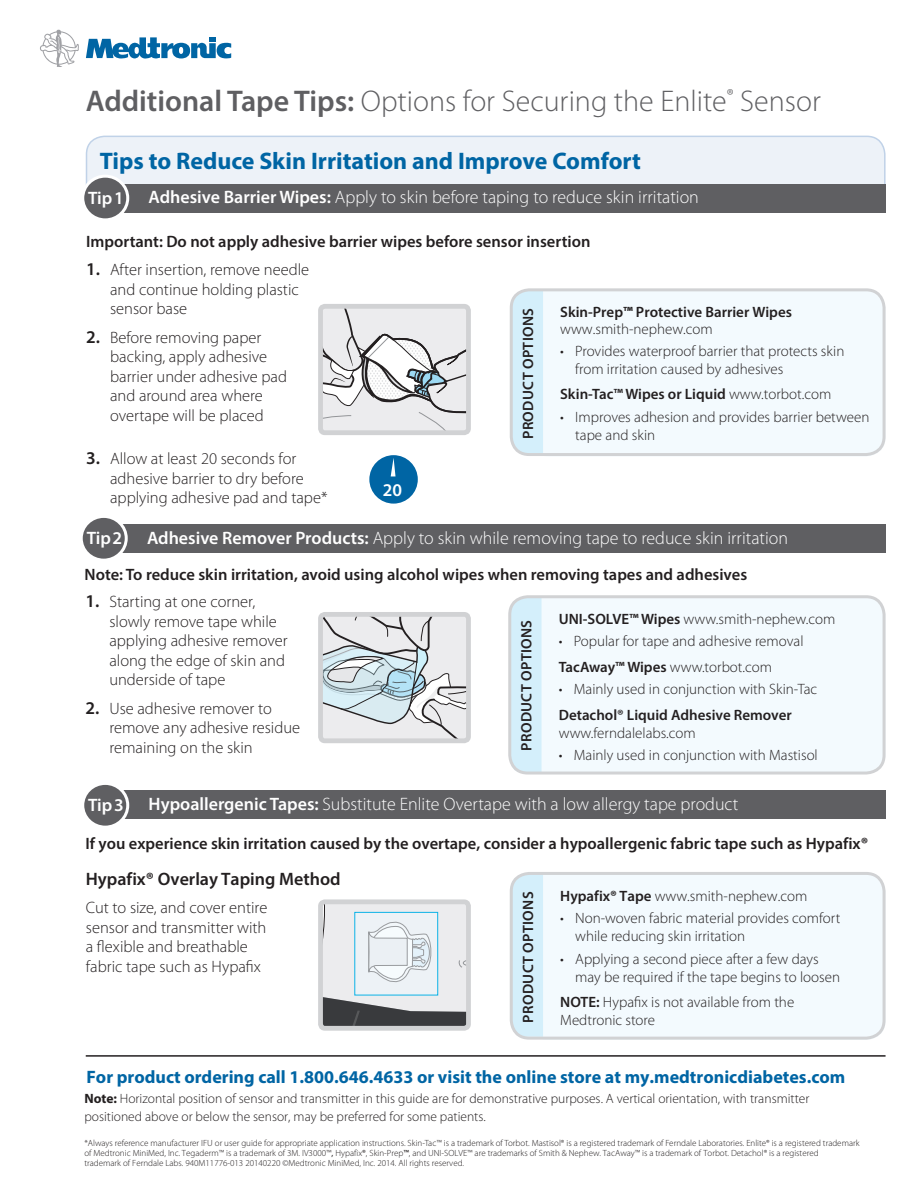
<style>
.page{position:relative;width:918px;height:1188px;background:#fff}
.page>*{position:absolute;margin:0;border:0;box-sizing:border-box;transform-origin:0 0}
.t1{font:300 30px "Myriad Pro";color:#5f5f62}
.t2{font:700 24px "Myriad Pro";color:#0065a4}
.t3{font:300 18px "Myriad Pro";color:#fff}
.t4{font:700 18px "Myriad Pro";color:#0065a4}
.t5{font:600 18px "Myriad Pro";color:#231f20}
.t6{font:600 18px "Myriad Pro";color:#fff}
.t7{font:300 16.5px/19.5px "Myriad Pro";color:#231f20}
.t8{font:600 16.5px "Myriad Pro";color:#231f20}
.t9{font:300 15px/18px "Myriad Pro";color:#231f20}
.t10{font:600 15px/16.5px "Myriad Pro";color:#231f20}
.t11{font:300 13.5px/17.7px "Myriad Pro";color:#231f20}
.t12{font:300 9px/10.4px "Myriad Pro";color:#231f20}
.s1{font-weight:600}
.s2{font-weight:600;font-size:18px}
.s3{font-weight:700}
.s4{font-weight:300}
.s5{font-weight:400}
</style>
<div class="page">
<div style="left:85px;top:135px;width:801px;height:50px;background:#edf2f8"></div>
<svg style="left:324px;top:310px;width:141px;height:119px"></svg>
<div style="left:318px;top:304px;width:153px;height:131px;border:5px solid #d1d2d4;border-radius:4px"></div>
<div style="left:104px;top:184px;width:782px;height:28px;background:#5f5f62"></div>
<div style="left:531px;top:291px;width:353px;height:164px;background:#f3fafe;border-radius:18px"></div>
<div style="left:514px;top:292px;width:29px;height:160px;background:#d4effb"></div>
<div style="left:510px;top:288px;width:376px;height:168px;border:3px solid #d1d2d4;border-radius:18px"></div>
<div style="left:369px;top:455px;width:49px;height:49px;background:#0065a4;border-radius:50%"></div>
<svg style="left:391px;top:458px;width:5px;height:18px"></svg>
<svg style="left:40px;top:30px;width:39px;height:37px"></svg>
<svg style="left:86px;top:37px;width:145px;height:22px"></svg>
<hr style="left:86px;top:1055px;width:800px;height:2px;background:#231f20">
<div style="left:83px;top:176px;width:45px;height:44px;background:#5f5f62;border-radius:50%"></div>
<div style="left:81px;top:175px;width:48px;height:46px;border:3px solid #fff;border-radius:50%"></div>
<div style="left:104px;top:790px;width:782px;height:29px;background:#5f5f62"></div>
<svg style="left:324px;top:905px;width:141px;height:120px;background:#cacfd3"></svg>
<div style="left:318px;top:899px;width:153px;height:132px;border:5px solid #d1d2d4;border-radius:4px"></div>
<div style="left:531px;top:875px;width:353px;height:164px;background:#f3fafe;border-radius:18px"></div>
<div style="left:512px;top:876px;width:31px;height:160px;background:#d4effb"></div>
<div style="left:510px;top:872px;width:376px;height:168px;border:3px solid #d1d2d4;border-radius:18px"></div>
<div style="left:83px;top:783px;width:45px;height:44px;background:#5f5f62;border-radius:50%"></div>
<div style="left:81px;top:782px;width:48px;height:47px;border:3px solid #fff;border-radius:50%"></div>
<div style="left:100px;top:525px;width:786px;height:28px;background:#5f5f62"></div>
<svg style="left:324px;top:618px;width:141px;height:119px;background:#d0d6da"></svg>
<div style="left:318px;top:612px;width:153px;height:131px;border:5px solid #d1d2d4;border-radius:4px"></div>
<div style="left:529px;top:598px;width:355px;height:173px;background:#f3fafe;border-radius:18px"></div>
<div style="left:512px;top:599px;width:30px;height:172px;background:#d4effb"></div>
<div style="left:508px;top:595px;width:378px;height:180px;border:3px solid #d1d2d4;border-radius:18px"></div>
<div style="left:81px;top:516px;width:45px;height:44px;background:#5f5f62;border-radius:50%"></div>
<div style="left:80px;top:515px;width:48px;height:47px;border:3px solid #fff;border-radius:50%"></div>
<h1 class="t1" style="left:86px;top:83px;width:737px"><span class="s1">Additional Tape Tips:</span> Options for Securing the Enlite<sup>®</sup> Sensor</h1>
<h2 class="t2" style="left:100px;top:145px;width:542px">Tips to Reduce Skin Irritation and Improve Comfort</h2>
<p class="t6" style="left:88px;top:186px;width:37px">Tip 1</p>
<p class="t3" style="left:148px;top:187px;width:552px"><span class="s1">Adhesive Barrier Wipes:</span> Apply to skin before taping to reduce skin irritation</p>
<p class="t8" style="left:86px;top:231px;width:506px">Important: Do not apply adhesive barrier wipes before sensor insertion</p>
<p class="t7" style="left:110px;top:260px;width:201px;text-indent:-24px"><span class="s2">1.</span> After insertion, remove needle and continue holding plastic sensor base</p>
<p class="t7" style="left:110px;top:328px;width:179px;text-indent:-24px"><span class="s2">2.</span> Before removing paper backing, apply adhesive barrier under adhesive pad and around area where overtape will be placed</p>
<p class="t7" style="left:110px;top:449px;width:219px;text-indent:-24px"><span class="s2">3.</span> Allow at least 20 seconds for adhesive barrier to dry before applying adhesive pad and tape*</p>
<p class="t10" style="left:560px;top:303px;width:233px">Skin-Prep<span class="s3">™</span> Protective Barrier Wipes <span class="s4">www.smith-nephew.com</span></p>
<p class="t9" style="left:575px;top:342px;width:271px;text-indent:-15px">• Provides waterproof barrier that protects skin from irritation caused by adhesives</p>
<p class="t10" style="left:560px;top:386px;width:273px">Skin-Tac™ Wipes or Liquid <span class="s4">www.torbot.com</span></p>
<p class="t9" style="left:560px;top:408px;width:311px">• Improves adhesion and provides barrier between</p>
<p class="t10" style="left:519px;top:439px;width:131px;rotate:-90deg">Product Options</p>
<p class="t9" style="left:575px;top:426px;width:82px">tape and skin</p>
<p class="t6" style="left:383px;top:479px;width:21px">20</p>
<p class="t6" style="left:87px;top:527px;width:37px">Tip 2</p>
<p class="t3" style="left:147px;top:528px;width:643px"><span class="s1">Adhesive Remover Products:</span> Apply to skin while removing tape to reduce skin irritation</p>
<p class="t8" style="left:85px;top:564px;width:664px">Note: To reduce skin irritation, avoid using alcohol wipes when removing tapes and adhesives</p>
<p class="t9" style="left:559px;top:610px;width:278px"><span class="s1">UNI-SOLVE™ Wipes</span> www.smith-nephew.com</p>
<p class="t9" style="left:559px;top:628px;width:246px;line-height:25.5px">• Popular for tape and adhesive removal<br><span class="s1">TacAway™ Wipes</span> www.torbot.com</p>
<p class="t9" style="left:559px;top:680px;width:260px">• Mainly used in conjunction with Skin-Tac</p>
<p class="t10" style="left:559px;top:706px;width:234px">Detachol® Liquid Adhesive Remover</p>
<p class="t9" style="left:559px;top:724px;width:139px">www.ferndalelabs.com</p>
<p class="t9" style="left:559px;top:746px;width:261px">• Mainly used in conjunction with Mastisol</p>
<p class="t7" style="left:109px;top:592px;width:180px;text-indent:-24px"><span class="s2">1.</span> Starting at one corner, slowly remove tape while applying adhesive remover along the edge of skin and underside of tape</p>
<p class="t7" style="left:109px;top:698px;width:192px;text-indent:-24px"><span class="s2">2.</span> Use adhesive remover to remove any adhesive residue remaining on the skin</p>
<p class="t10" style="left:518px;top:751px;width:131px;rotate:-90deg">Product Options</p>
<p class="t6" style="left:88px;top:794px;width:37px">Tip 3</p>
<p class="t3" style="left:148px;top:793px;width:591px"><span class="s1">Hypoallergenic Tapes:</span> Substitute Enlite Overtape with a low allergy tape product</p>
<p class="t8" style="left:86px;top:833px;width:784px">If you experience skin irritation caused by the overtape, consider a hypoallergenic fabric tape such as Hypafix<span class="s3">®</span></p>
<p class="t9" style="left:560px;top:886px;width:249px"><span class="s1">Hypafix</span><span class="s3">®</span> <span class="s1">Tape</span> www.smith-nephew.com</p>
<p class="t9" style="left:575px;top:909px;width:267px;text-indent:-15px">• Non-woven fabric material provides comfort while reducing skin irritation</p>
<p class="t9" style="left:575px;top:949px;width:266px;text-indent:-15px">• Applying a second piece after a few days may be required if the tape begins to loosen</p>
<p class="t9" style="left:560px;top:993px;width:236px"><span class="s1">NOTE:</span> Hypafix is not available from the</p>
<p class="t5" style="left:86px;top:867px;width:256px">Hypafix<span class="s3">®</span> Overlay Taping Method</p>
<p class="t7" style="left:86px;top:898px;width:183px">Cut to size, and cover entire sensor and transmitter with a flexible and breathable fabric tape such as Hypafix</p>
<p class="t10" style="left:519px;top:1023px;width:131px;rotate:-90deg">Product Options</p>
<p class="t9" style="left:560px;top:1011px;width:96px">Medtronic store</p>
<p class="t4" style="left:86px;top:1066px;width:760px">For product ordering call 1.800.646.4633 or visit the online store at my.medtronicdiabetes.com</p>
<p class="t11" style="left:84px;top:1090px;width:727px"><span class="s3">Note:</span> Horizontal position of sensor and transmitter in this guide are for demonstrative purposes. A vertical orientation, with transmitter positioned above or below the sensor, may be preferred for some patients.</p>
<p class="t12" style="left:84px;top:1137px;width:777px">*Always reference manufacturer IFU or user guide for appropriate application instructions. Skin-Tac™ is a trademark of Torbot. Mastisol® is a registered trademark of Ferndale Laboratories. Enlite® is a registered trademark of Medtronic MiniMed, Inc. Tegaderm™ is a trademark of 3M. IV3000™<span class="s5">,</span> Hypafix<span class="s5">®</span>, Skin-Prep<span class="s5">™</span>, and UNI-SOLVE™ are trademarks of Smith &amp; Nephew. TacAway™ is a trademark of Torbot. Detachol® is a registered<br>trademark of Ferndale Labs. 940M11776-013 20140220 ©Medtronic MiniMed, Inc. 2014. All rights reserved.</p>
</div>
